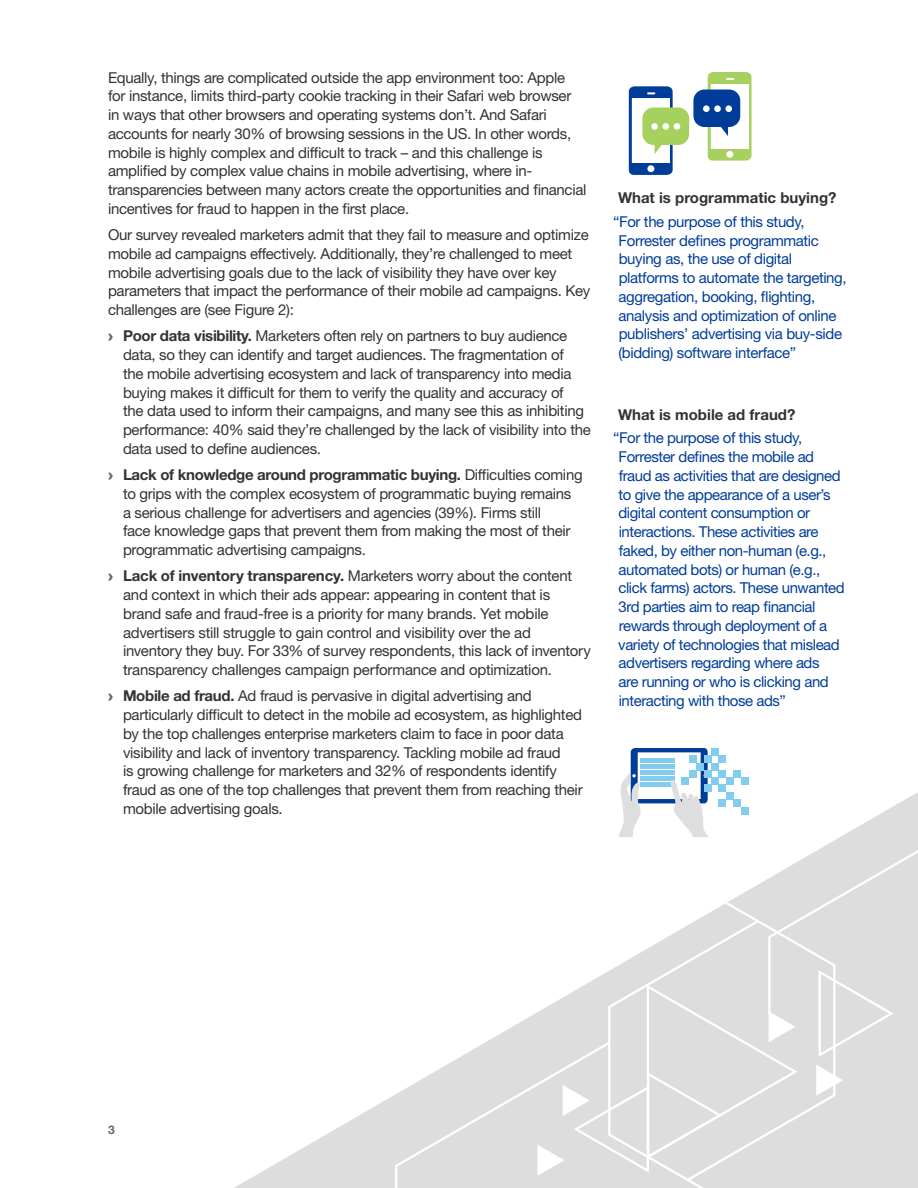
<style>
.page{position:relative;width:918px;height:1188px;background:#fff}
.page>*{position:absolute;margin:0;border:0;box-sizing:border-box;transform-origin:0 0}
.t1{font:15px/18.8px "Helvetica Neue LT Std";letter-spacing:-.02em;color:#333}
.t2{font:15px/18.8px "Helvetica Neue LT Std";letter-spacing:-.03em;color:#003d99}
.t3{font:700 15px "Helvetica Neue LT Std";color:#333}
.t4{font:700 12px "Helvetica Neue LT Std";color:#666}
.s1{font-family:"Arial";font-weight:900;color:#666}
.s2{font-weight:700}
</style>
<div class="page">
<svg style="left:234px;top:792px;width:684px;height:396px"></svg>
<svg style="left:394px;top:834px;width:524px;height:354px"></svg>
<svg style="left:629px;top:72px;width:123px;height:103px"></svg>
<div style="left:651px;top:123px;width:7px;height:7px;background:#fff;border-radius:50%"></div>
<div style="left:662px;top:123px;width:7px;height:7px;background:#fff;border-radius:50%"></div>
<div style="left:674px;top:123px;width:6px;height:7px;background:#fff;border-radius:50%"></div>
<div style="left:703px;top:105px;width:7px;height:7px;background:#fff;border-radius:50%"></div>
<div style="left:714px;top:105px;width:7px;height:7px;background:#fff;border-radius:50%"></div>
<div style="left:725px;top:105px;width:7px;height:7px;background:#fff;border-radius:50%"></div>
<div style="left:704px;top:755px;width:7px;height:8px;background:#82cced"></div>
<div style="left:711px;top:748px;width:8px;height:7px;background:#82cced"></div>
<div style="left:711px;top:763px;width:8px;height:7px;background:#82cced"></div>
<div style="left:719px;top:755px;width:7px;height:8px;background:#82cced"></div>
<div style="left:719px;top:770px;width:7px;height:7px;background:#82cced"></div>
<div style="left:704px;top:770px;width:7px;height:8px;background:#82cced"></div>
<div style="left:711px;top:777px;width:8px;height:8px;background:#82cced"></div>
<div style="left:704px;top:785px;width:7px;height:7px;background:#82cced"></div>
<div style="left:719px;top:785px;width:7px;height:7px;background:#82cced"></div>
<div style="left:726px;top:777px;width:8px;height:8px;background:#82cced"></div>
<div style="left:734px;top:770px;width:7px;height:7px;background:#82cced"></div>
<div style="left:741px;top:777px;width:7px;height:8px;background:#82cced"></div>
<div style="left:726px;top:792px;width:8px;height:8px;background:#82cced"></div>
<div style="left:719px;top:800px;width:7px;height:7px;background:#82cced"></div>
<div style="left:734px;top:800px;width:7px;height:7px;background:#82cced"></div>
<div style="left:741px;top:807px;width:7px;height:7px;background:#82cced"></div>
<svg style="left:618px;top:748px;width:91px;height:89px"></svg>
<p class="t1" style="left:108px;top:68px;width:480px">Equally, things are complicated outside the app environment too: Apple<br>for instance, limits third-party cookie tracking in their Safari web browser<br>in ways that other browsers and operating systems don’t. And Safari accounts for nearly 30% of browsing sessions in the US. In other words, mobile is highly complex and difficult to track – and this challenge is amplified by complex value chains in mobile advertising, where in&shy;transparencies between many actors create the opportunities and financial incentives for fraud to happen in the first place.</p>
<p class="t1" style="left:108px;top:225px;width:484px">Our survey revealed marketers admit that they fail to measure and optimize mobile ad campaigns effectively. Additionally, they’re challenged to meet mobile advertising goals due to the lack of visibility they have over key parameters that impact the performance of their mobile ad campaigns. Key challenges are (see Figure 2):</p>
<p class="t1" style="left:123px;top:327px;width:469px;text-indent:-15px"><span class="s1">›</span> <span class="s2">Poor data visibility.</span> Marketers often rely on partners to buy audience data, so they can identify and target audiences. The fragmentation of<br>the mobile advertising ecosystem and lack of transparency into media buying makes it difficult for them to verify the quality and accuracy of<br>the data used to inform their campaigns, and many see this as inhibiting performance: 40% said they’re challenged by the lack of visibility into the data used to define audiences.</p>
<p class="t1" style="left:123px;top:465px;width:461px;text-indent:-15px"><span class="s1">›</span> <span class="s2">Lack of knowledge around programmatic buying.</span> Difficulties coming to grips with the complex ecosystem of programmatic buying remains a serious challenge for advertisers and agencies (39%). Firms still<br>face knowledge gaps that prevent them from making the most of their programmatic advertising campaigns.</p>
<p class="t1" style="left:123px;top:567px;width:469px;text-indent:-15px"><span class="s1">›</span> <span class="s2">Lack of inventory transparency.</span> Marketers worry about the content and context in which their ads appear: appearing in content that is brand safe and fraud-free is a priority for many brands. Yet mobile advertisers still struggle to gain control and visibility over the ad inventory they buy. For 33% of survey respondents, this lack of inventory transparency challenges campaign performance and optimization.</p>
<p class="t1" style="left:123px;top:687px;width:461px;text-indent:-15px"><span class="s1">›</span> <span class="s2">Mobile ad fraud.</span> Ad fraud is pervasive in digital advertising and particularly difficult to detect in the mobile ad ecosystem, as highlighted by the top challenges enterprise marketers claim to face in poor data visibility and lack of inventory transparency. Tackling mobile ad fraud<br>is growing challenge for marketers and 32% of respondents identify fraud as one of the top challenges that prevent them from reaching their mobile advertising goals.</p>
<p class="t3" style="left:618px;top:189px;width:220px">What is programmatic buying?</p>
<p class="t2" style="left:618px;top:212px;width:230px;text-indent:-5px">“For the purpose of this study, Forrester defines programmatic buying as, the use of digital platforms to automate the targeting, aggregation, booking, flighting, analysis and optimization of online publishers’ advertising via buy-side (bidding) software interface”</p>
<p class="t3" style="left:618px;top:405px;width:179px">What is mobile ad fraud?</p>
<p class="t2" style="left:618px;top:429px;width:228px;text-indent:-5px">“For the purpose of this study, Forrester defines the mobile ad fraud as activities that are designed to give the appearance of a user’s digital content consumption or interactions. These activities are faked, by either non-human (e.g., automated bots) or human (e.g., click farms) actors. These unwanted 3rd parties aim to reap financial rewards through deployment of a variety of technologies that mislead advertisers regarding where ads<br>are running or who is clicking and interacting with those ads”</p>
<p class="t4" style="left:108px;top:1122px;width:8px">3</p>
</div>
